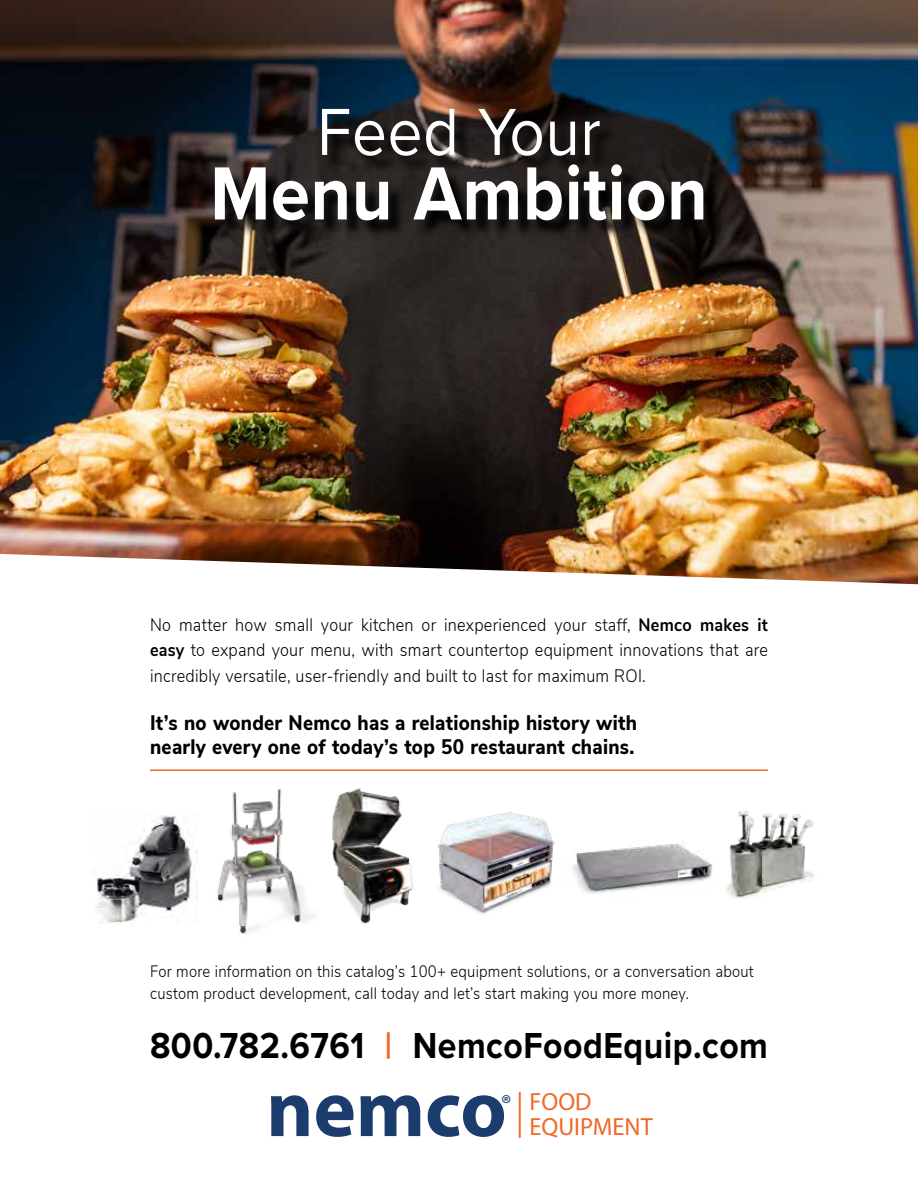
<style>
.page{position:relative;width:918px;height:1188px;background:#fff}
.page>*{position:absolute;margin:0;border:0;box-sizing:border-box;transform-origin:0 0}
.t1{font:700 81.45px "Myriad Pro";color:#1b3d6d}
.t2{font:700 78px "Proxima Nova";letter-spacing:.01em;color:#fff;scale:.9 1}
.t3{font:69px "Proxima Nova";letter-spacing:.01em;color:#fff;scale:.9 1}
.t4{font:700 37.5px "Proxima Nova";letter-spacing:.015em;color:#000;scale:.9 1}
.t5{font:24.9px/25.7px "Myriad Pro";color:#f26829}
.t6{font:24.9px "Myriad Pro";color:#1b3d6d}
.t7{font:800 21px/24px "Nunito Sans";letter-spacing:.015em;color:#000;scale:.9 1}
.t8{font:300 18px/25.5px "Nunito Sans";letter-spacing:.015em;color:#000;text-align:justify;scale:.9 1}
.t9{font:300 16.5px/22.5px "Nunito Sans";letter-spacing:.015em;color:#000;scale:.9 1}
.s1{font-weight:700}
.s2{color:#f26829}
</style>
<div class="page">
<img style="left:0;top:0;width:918px;height:584px">
<svg style="left:217px;top:111px;width:505px;height:128px;background:#211f1e"></svg>
<hr style="left:519px;top:1092px;width:2px;height:46px;background:#f26829">
<hr style="left:150px;top:770px;width:618px;height:1px;background:#f26829">
<img style="left:572px;top:840px;width:141px;height:54px">
<img style="left:217px;top:789px;width:97px;height:145px">
<img style="left:96px;top:815px;width:102px;height:109px">
<img style="left:316px;top:769px;width:120px;height:155px">
<img style="left:435px;top:809px;width:120px;height:108px">
<img style="left:726px;top:811px;width:89px;height:88px">
<h3 class="t3" style="left:317px;top:80px;width:317px">Feed Your</h3>
<h2 class="t2" style="left:210px;top:135px;width:554px">Menu Ambition</h2>
<p class="t8" style="left:150px;top:610px;width:688px">No matter how small your kitchen or inexperienced your staff, <span class="s1">Nemco makes it easy</span> to expand your menu, with smart countertop equipment innovations that are incredibly versatile, user-friendly and built to last for maximum ROI.</p>
<p class="t7" style="left:150px;top:709px;width:542px">It’s no wonder Nemco has a relationship history with nearly every one of today’s top 50 restaurant chains.</p>
<p class="t9" style="left:150px;top:959px;width:672px">For more information on this catalog’s 100+ equipment solutions, or a conversation about custom product development, call today and let’s start making you more money.</p>
<h3 class="t4" style="left:150px;top:1018px;width:688px">800.782.6761 <span class="s2">|</span> NemcoFoodEquip.com</h3>
<h1 class="t1" style="left:266px;top:1063px;width:242px">nemco</h1>
<h3 class="t5" style="left:529px;top:1089px;width:125px">FOOD<br>EQUIPMENT</h3>
<h3 class="t6" style="left:501px;top:1090px;width:12px">®</h3>
</div>
